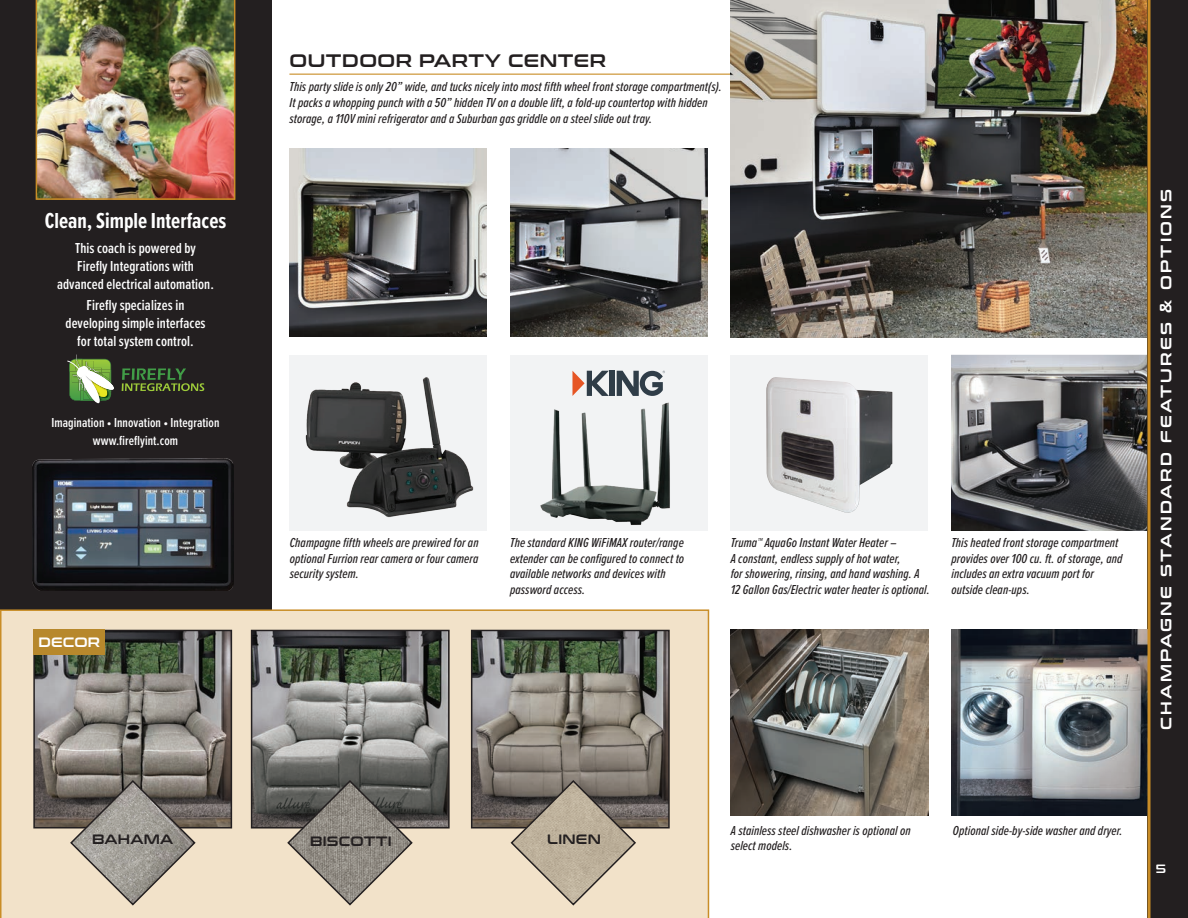
<style>
.page{position:relative;width:1188px;height:918px;background:#fff}
.page>*{position:absolute;margin:0;border:0;box-sizing:border-box;transform-origin:0 0}
.t1{font:700 22.5px "Proxima Nova Ex Cn";color:#fff}
.t2{font:18px "Conthrax Sb";letter-spacing:.03em;color:#231f20}
.t3{font:600 15px/18px "Proxima Nova Ex Cn";letter-spacing:.005em;color:#fff;text-align:center}
.t4{font:15px "Conthrax Sb";letter-spacing:.15em;color:#fff}
.t5{font:italic 500 13.5px/15.8px "Proxima Nova Ex Cn";letter-spacing:.005em;color:#231f20}
.t6{font:600 13.5px "Proxima Nova Ex Cn";letter-spacing:.005em;color:#fff}
.t7{font:13.5px "Conthrax Sb";letter-spacing:.02em;color:#231f20}
.t8{font:13.5px "Conthrax Sb";letter-spacing:.005em;color:#fff}
.t9{font:12px "Conthrax Sb";color:#fff}
</style>
<div class="page">
<div style="left:0;top:0;width:271px;height:611px;background:#231f20"></div>
<hr style="left:289px;top:74px;width:445px;height:1px;background:#c98d27">
<div style="left:0;top:609px;width:709px;height:309px;background:#f2e2c9"></div>
<div style="left:510px;top:355px;width:197px;height:175px;background:#f2f3f4"></div>
<img style="left:540px;top:402px;width:130px;height:123px">
<img style="left:36px;top:633px;width:193px;height:193px">
<div style="left:33px;top:630px;width:199px;height:199px;border:2px solid #231f20"></div>
<img style="left:254px;top:633px;width:193px;height:193px">
<div style="left:251px;top:630px;width:199px;height:199px;border:2px solid #231f20"></div>
<img style="left:474px;top:633px;width:193px;height:193px">
<div style="left:471px;top:630px;width:199px;height:199px;border:2px solid #231f20"></div>
<svg style="left:69px;top:779px;width:128px;height:128px"></svg>
<svg style="left:510px;top:779px;width:127px;height:128px"></svg>
<svg style="left:286px;top:779px;width:128px;height:128px"></svg>
<div style="left:33px;top:630px;width:72px;height:25px;background:#b7882c"></div>
<svg style="left:951px;top:355px;width:197px;height:175px"></svg>
<img style="left:731px;top:0;width:417px;height:338px">
<img style="left:36px;top:0;width:199px;height:200px">
<img style="left:33px;top:459px;width:201px;height:131px">
<svg style="left:122px;top:368px;width:82px;height:23px"></svg>
<svg style="left:67px;top:354px;width:47px;height:50px"></svg>
<div style="left:1148px;top:0;width:40px;height:918px;background:#231f20"></div>
<img style="left:731px;top:630px;width:197px;height:186px">
<img style="left:289px;top:148px;width:198px;height:189px">
<img style="left:510px;top:148px;width:197px;height:189px">
<div style="left:289px;top:355px;width:198px;height:175px;background:#f2f3f4"></div>
<img style="left:305px;top:377px;width:169px;height:141px">
<div style="left:731px;top:355px;width:197px;height:175px;background:#f2f3f4"></div>
<img style="left:766px;top:377px;width:127px;height:136px">
<div style="left:610px;top:371px;width:5px;height:25px;background:#303d48"></div>
<svg style="left:572px;top:371px;width:37px;height:25px"></svg>
<svg style="left:617px;top:371px;width:48px;height:25px"></svg>
<img style="left:951px;top:630px;width:197px;height:186px">
<hr style="left:1148px;top:0;width:2px;height:918px;background:#c98d27">
<p class="t1" style="left:45px;top:204px;width:183px">Clean, Simple Interfaces</p>
<p class="t3" style="left:57px;top:238px;width:158px">This coach is powered by<br>Firefly Integrations with advanced electrical automation.</p>
<p class="t3" style="left:66px;top:296px;width:142px">Firefly specializes in developing simple interfaces for total system control.</p>
<p class="t6" style="left:52px;top:413px;width:169px">Imagination • Innovation • Integration</p>
<p class="t6" style="left:93px;top:431px;width:87px">www.fireflyint.com</p>
<p class="t8" style="left:39px;top:632px;width:63px">DECOR</p>
<p class="t2" style="left:289px;top:47px;width:318px">OUTDOOR PARTY CENTER</p>
<p class="t5" style="left:289px;top:79px;width:434px">This party slide is only 20” wide, and tucks nicely into most fifth wheel front storage compartment(s).<br>It packs a whopping punch with a 50” hidden TV on a double lift, a fold-up countertop with hidden storage, a 110V mini refrigerator and a Suburban gas griddle on a steel slide out tray.</p>
<p class="t5" style="left:290px;top:534px;width:190px;text-align:justify">Champagne fifth wheels are prewired for an optional Furrion rear camera or four camera security system.</p>
<p class="t5" style="left:510px;top:534px;width:176px">The standard KING WiFiMAX router/range extender can be configured to connect to available networks and devices with password access.</p>
<p class="t5" style="left:731px;top:534px;width:201px">Truma™ AquaGo Instant Water Heater –<br>A constant, endless supply of hot water,<br>for showering, rinsing, and hand washing. A 12 Gallon Gas/Electric water heater is optional.</p>
<p class="t5" style="left:951px;top:534px;width:173px">This heated front storage compartment provides over 100 cu. ft. of storage, and includes an extra vacuum port for outside clean-ups.</p>
<p class="t4" style="left:1155px;top:730px;width:543px;rotate:-90deg">CHAMPAGNE STANDARD FEATURES &amp; OPTIONS</p>
<p class="t7" style="left:92px;top:829px;width:83px">BAHAMA</p>
<p class="t7" style="left:310px;top:831px;width:83px">BISCOTTI</p>
<p class="t7" style="left:547px;top:829px;width:55px">LINEN</p>
<p class="t5" style="left:731px;top:822px;width:181px">A stainless steel dishwasher is optional on select models.</p>
<p class="t5" style="left:953px;top:822px;width:171px">Optional side-by-side washer and dryer.</p>
<p class="t9" style="left:1156px;top:859px;width:12px">5</p>
</div>
